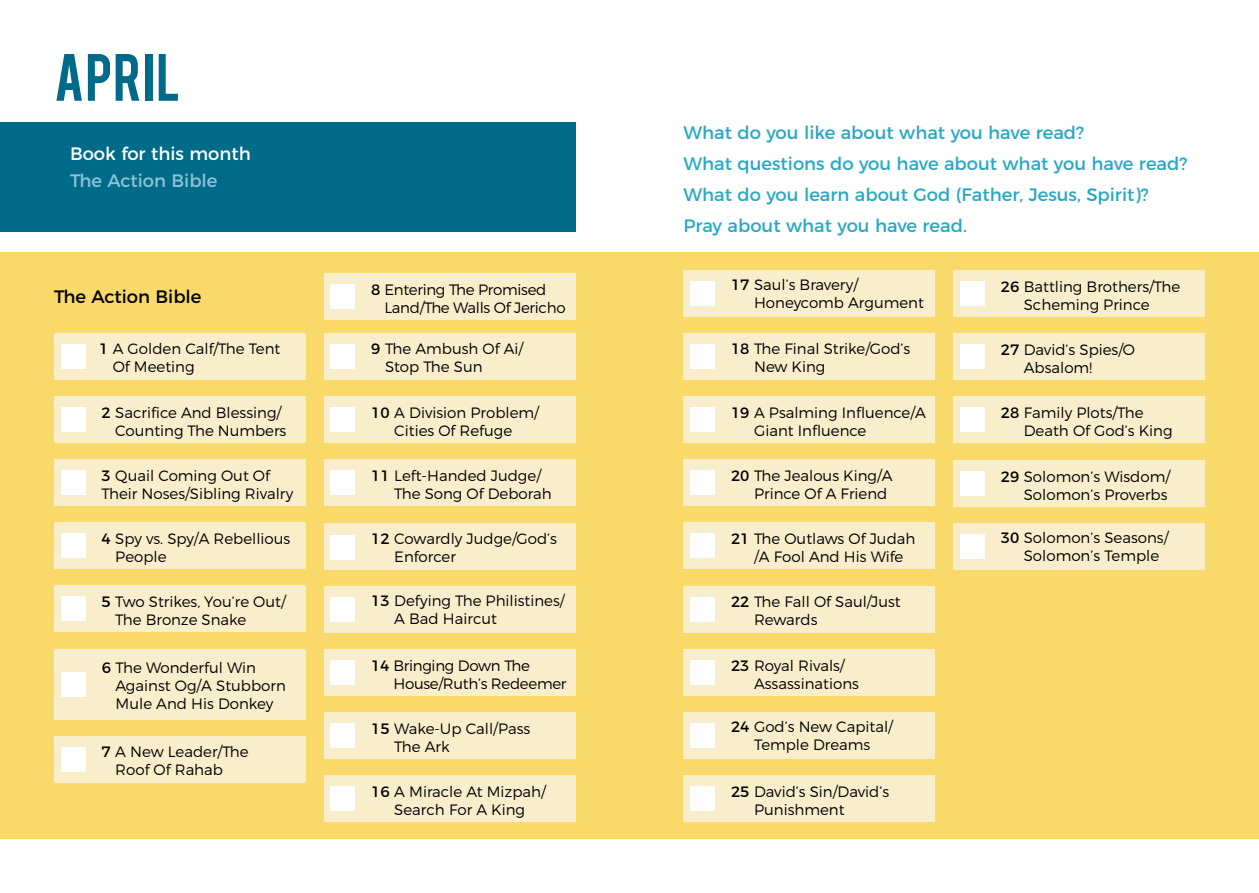
<style>
.page{position:relative;width:1259px;height:893px;background:#fff}
.page>*{position:absolute;margin:0;border:0;box-sizing:border-box;transform-origin:0 0}
.t1{font:52.5px "Bebas";letter-spacing:.02em;color:#006a89}
.t2{font:18px/30.8px "Montserrat";color:#27a8c6}
.t3{font:18px "Montserrat";color:#fff}
.t4{font:18px "Montserrat";color:#8bc4d8}
.t5{font:18px "Montserrat";color:#000}
.t6{font:300 15px/18px "Montserrat";color:#000}
.t7{font:300 15px/18px "Montserrat";letter-spacing:-.02em;color:#000}
.s1{font-weight:400}
</style>
<div class="page">
<div style="left:0;top:253px;width:1259px;height:586px;background:#f8d96a"></div>
<div style="left:54px;top:333px;width:252px;height:47px;background:#f9eecc"></div>
<div style="left:61px;top:344px;width:24px;height:24px;background:#fff"></div>
<div style="left:54px;top:396px;width:252px;height:47px;background:#f9eecc"></div>
<div style="left:61px;top:407px;width:24px;height:24px;background:#fff"></div>
<div style="left:54px;top:459px;width:252px;height:47px;background:#f9eecc"></div>
<div style="left:61px;top:471px;width:24px;height:24px;background:#fff"></div>
<div style="left:54px;top:522px;width:252px;height:47px;background:#f9eecc"></div>
<div style="left:61px;top:534px;width:24px;height:24px;background:#fff"></div>
<div style="left:54px;top:585px;width:252px;height:47px;background:#f9eecc"></div>
<div style="left:61px;top:597px;width:24px;height:24px;background:#fff"></div>
<div style="left:54px;top:649px;width:252px;height:70px;background:#f9eecc"></div>
<div style="left:61px;top:672px;width:24px;height:24px;background:#fff"></div>
<div style="left:54px;top:736px;width:252px;height:47px;background:#f9eecc"></div>
<div style="left:61px;top:747px;width:24px;height:24px;background:#fff"></div>
<div style="left:324px;top:273px;width:251px;height:47px;background:#f9eecc"></div>
<div style="left:331px;top:284px;width:24px;height:24px;background:#fff"></div>
<div style="left:324px;top:333px;width:251px;height:47px;background:#f9eecc"></div>
<div style="left:331px;top:344px;width:24px;height:24px;background:#fff"></div>
<div style="left:324px;top:396px;width:251px;height:47px;background:#f9eecc"></div>
<div style="left:331px;top:407px;width:24px;height:24px;background:#fff"></div>
<div style="left:324px;top:459px;width:251px;height:47px;background:#f9eecc"></div>
<div style="left:331px;top:470px;width:24px;height:24px;background:#fff"></div>
<div style="left:324px;top:523px;width:251px;height:47px;background:#f9eecc"></div>
<div style="left:331px;top:535px;width:24px;height:24px;background:#fff"></div>
<div style="left:324px;top:586px;width:251px;height:47px;background:#f9eecc"></div>
<div style="left:331px;top:597px;width:24px;height:24px;background:#fff"></div>
<div style="left:324px;top:649px;width:251px;height:47px;background:#f9eecc"></div>
<div style="left:331px;top:660px;width:24px;height:24px;background:#fff"></div>
<div style="left:324px;top:712px;width:251px;height:47px;background:#f9eecc"></div>
<div style="left:331px;top:724px;width:24px;height:24px;background:#fff"></div>
<div style="left:324px;top:775px;width:251px;height:47px;background:#f9eecc"></div>
<div style="left:331px;top:787px;width:24px;height:24px;background:#fff"></div>
<div style="left:0;top:122px;width:575px;height:110px;background:#006a89"></div>
<div style="left:683px;top:270px;width:252px;height:47px;background:#f9eecc"></div>
<div style="left:690px;top:281px;width:24px;height:24px;background:#fff"></div>
<div style="left:683px;top:333px;width:252px;height:47px;background:#f9eecc"></div>
<div style="left:690px;top:344px;width:24px;height:24px;background:#fff"></div>
<div style="left:683px;top:396px;width:252px;height:47px;background:#f9eecc"></div>
<div style="left:690px;top:408px;width:24px;height:24px;background:#fff"></div>
<div style="left:683px;top:459px;width:252px;height:47px;background:#f9eecc"></div>
<div style="left:690px;top:471px;width:24px;height:24px;background:#fff"></div>
<div style="left:683px;top:522px;width:252px;height:47px;background:#f9eecc"></div>
<div style="left:690px;top:534px;width:24px;height:24px;background:#fff"></div>
<div style="left:683px;top:586px;width:252px;height:47px;background:#f9eecc"></div>
<div style="left:690px;top:597px;width:24px;height:24px;background:#fff"></div>
<div style="left:683px;top:649px;width:252px;height:47px;background:#f9eecc"></div>
<div style="left:690px;top:660px;width:24px;height:24px;background:#fff"></div>
<div style="left:683px;top:712px;width:252px;height:47px;background:#f9eecc"></div>
<div style="left:690px;top:723px;width:24px;height:24px;background:#fff"></div>
<div style="left:683px;top:775px;width:252px;height:47px;background:#f9eecc"></div>
<div style="left:690px;top:787px;width:24px;height:24px;background:#fff"></div>
<div style="left:953px;top:270px;width:252px;height:47px;background:#f9eecc"></div>
<div style="left:960px;top:282px;width:24px;height:24px;background:#fff"></div>
<div style="left:953px;top:333px;width:252px;height:47px;background:#f9eecc"></div>
<div style="left:960px;top:344px;width:24px;height:24px;background:#fff"></div>
<div style="left:953px;top:396px;width:252px;height:47px;background:#f9eecc"></div>
<div style="left:960px;top:408px;width:24px;height:24px;background:#fff"></div>
<div style="left:953px;top:460px;width:252px;height:47px;background:#f9eecc"></div>
<div style="left:960px;top:471px;width:24px;height:24px;background:#fff"></div>
<div style="left:953px;top:523px;width:252px;height:47px;background:#f9eecc"></div>
<div style="left:960px;top:534px;width:24px;height:24px;background:#fff"></div>
<h1 class="t1" style="left:54px;top:39px;width:128px">april</h1>
<p class="t3" style="left:70px;top:140px;width:182px">Book for this month</p>
<p class="t4" style="left:70px;top:167px;width:149px">The Action Bible</p>
<p class="t2" style="left:683px;top:116px;width:505px">What do you like about what you have read?<br>What questions do you have about what you have read?<br>What do you learn about God (Father, Jesus, Spirit)?<br>Pray about what you have read.</p>
<p class="t5" style="left:54px;top:282px;width:149px">The Action Bible</p>
<p class="t6" style="left:754px;top:276px;width:171px;text-indent:-23px"><span class="s1">17</span> Saul’s Bravery/<br>Honeycomb Argument</p>
<p class="t6" style="left:754px;top:340px;width:158px;text-indent:-23px"><span class="s1">18</span> The Final Strike/God’s<br>New King</p>
<p class="t6" style="left:754px;top:403px;width:173px;text-indent:-23px"><span class="s1">19</span> A Psalming Influence/A<br>Giant Influence</p>
<p class="t6" style="left:754px;top:467px;width:140px;text-indent:-23px"><span class="s1">20</span> The Jealous King/A<br>Prince Of A Friend</p>
<p class="t6" style="left:754px;top:529px;width:163px;text-indent:-23px"><span class="s1">21</span> The Outlaws Of Judah /A Fool And His Wife</p>
<p class="t6" style="left:754px;top:593px;width:148px;text-indent:-23px"><span class="s1">22</span> The Fall Of Saul/Just<br>Rewards</p>
<p class="t6" style="left:754px;top:656px;width:106px;text-indent:-23px"><span class="s1">23</span> Royal Rivals/<br>Assassinations</p>
<p class="t6" style="left:731px;top:718px;width:163px;text-align:center"><span class="s1">24</span> God’s New Capital/<br>Temple Dreams</p>
<p class="t6" style="left:754px;top:782px;width:137px;text-indent:-23px"><span class="s1">25</span> David’s Sin/David’s<br>Punishment</p>
<p class="t7" style="left:384px;top:280px;width:183px;text-indent:-13px"><span class="s1">8</span> Entering The Promised<br>Land/The Walls Of Jericho</p>
<p class="t6" style="left:385px;top:340px;width:140px;text-indent:-14px"><span class="s1">9</span> The Ambush Of Ai/<br>Stop The Sun</p>
<p class="t6" style="left:371px;top:403px;width:169px;text-align:center"><span class="s1">10</span> A Division Problem/<br>Cities Of Refuge</p>
<p class="t6" style="left:394px;top:466px;width:159px;text-indent:-23px"><span class="s1">11</span> Left-Handed Judge/<br>The Song Of Deborah</p>
<p class="t6" style="left:394px;top:529px;width:164px;text-indent:-23px"><span class="s1">12</span> Cowardly Judge/God’s<br>Enforcer</p>
<p class="t6" style="left:394px;top:591px;width:172px;text-indent:-23px"><span class="s1">13</span> Defying The Philistines/<br>A Bad Haircut</p>
<p class="t7" style="left:393px;top:656px;width:174px;text-indent:-22px"><span class="s1">14</span> Bringing Down The<br>House/Ruth’s Redeemer</p>
<p class="t6" style="left:394px;top:719px;width:137px;text-indent:-23px"><span class="s1">15</span> Wake-Up Call/Pass<br>The Ark</p>
<p class="t6" style="left:371px;top:782px;width:176px;text-align:center"><span class="s1">16</span> A Miracle At Mizpah/<br>Search For A King</p>
<p class="t6" style="left:113px;top:340px;width:169px;text-indent:-14px"><span class="s1">1</span> A Golden Calf/The Tent<br>Of Meeting</p>
<p class="t6" style="left:115px;top:403px;width:173px;text-indent:-14px"><span class="s1">2</span> Sacrifice And Blessing/<br>Counting The Numbers</p>
<p class="t6" style="left:102px;top:466px;width:193px"><span class="s1">3</span> Quail Coming Out Of<br>Their Noses/Sibling Rivalry</p>
<p class="t6" style="left:115px;top:530px;width:176px;text-indent:-14px"><span class="s1">4</span> Spy vs. Spy/A Rebellious<br>People</p>
<p class="t6" style="left:115px;top:593px;width:172px;text-indent:-14px"><span class="s1">5</span> Two Strikes, You’re Out/<br>The Bronze Snake</p>
<p class="t6" style="left:116px;top:659px;width:172px;text-indent:-14px"><span class="s1">6</span> The Wonderful Win<br>Against Og/A Stubborn<br>Mule And His Donkey</p>
<p class="t6" style="left:115px;top:743px;width:135px;text-indent:-14px"><span class="s1">7</span> A New Leader/The<br>Roof Of Rahab</p>
<p class="t6" style="left:1000px;top:277px;width:181px;text-align:center"><span class="s1">26</span> Battling Brothers/The<br>Scheming Prince</p>
<p class="t6" style="left:1023px;top:340px;width:113px;text-indent:-23px"><span class="s1">27</span> David’s Spies/O<br>Absalom!</p>
<p class="t6" style="left:1023px;top:404px;width:150px;text-indent:-23px"><span class="s1">28</span> Family Plots/The<br>Death Of God’s King</p>
<p class="t6" style="left:1000px;top:467px;width:171px;text-align:right"><span class="s1">29</span> Solomon’s Wisdom/<br>Solomon’s Proverbs</p>
<p class="t6" style="left:1023px;top:529px;width:146px;text-indent:-23px"><span class="s1">30</span> Solomon’s Seasons/<br>Solomon’s Temple</p>
</div>
